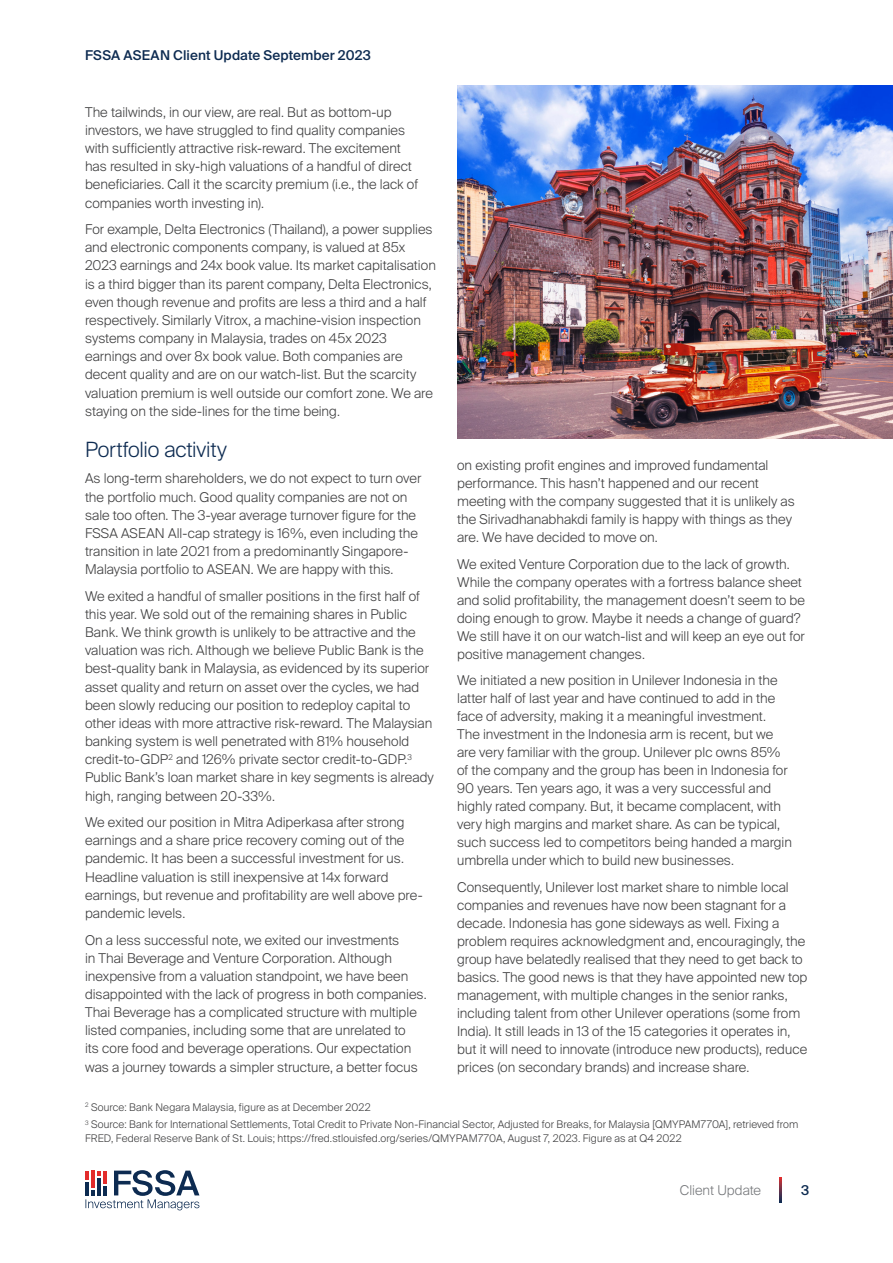
<style>
.page{position:relative;width:893px;height:1263px;background:#fff}
.page>*{position:absolute;margin:0;border:0;box-sizing:border-box;transform-origin:0 0}
.Heading{font:300 21px "Suisse Intl";letter-spacing:-.01em;color:#0d2b51}
.Body{font:300 13.5px/18.1px "Suisse Intl";letter-spacing:.005em;color:#3e3e3f}
.t1{font:500 13.5px "Suisse Intl";letter-spacing:.01em;color:#0d2b51}
.t2{font:300 13.5px "Suisse Intl";color:#76787b}
.t3{font:300 10.5px/13.5px "Suisse Intl";letter-spacing:.01em;color:#3e3e3f}
</style>
<div class="page">
<svg style="left:85px;top:1170px;width:114px;height:40px"></svg>
<svg style="left:779px;top:1177px;width:2px;height:25px"></svg>
<img style="left:457px;top:85px;width:436px;height:353px">
<p class="t1" style="left:85px;top:47px;width:287px">FSSA ASEAN Client Update September 2023</p>
<p class="Body" style="left:85px;top:103px;width:334px">The tailwinds, in our view, are real. But as bottom-up investors, we have struggled to find quality companies with sufficiently attractive risk-reward. The excitement has resulted in sky-high valuations of a handful of direct beneficiaries. Call it the scarcity premium (i.e., the lack of companies worth investing in).</p>
<p class="Body" style="left:85px;top:220px;width:352px">For example, Delta Electronics (Thailand), a power supplies and electronic components company, is valued at 85x 2023 earnings and 24x book value. Its market capitalisation is a third bigger than its parent company, Delta Electronics, even though revenue and profits are less a third and a half respectively. Similarly Vitrox, a machine-vision inspection systems company in Malaysia, trades on 45x 2023 earnings and over 8x book value. Both companies are decent quality and are on our watch-list. But the scarcity valuation premium is well outside our comfort zone. We are staying on the side-lines for the time being.</p>
<p class="Heading" style="left:85px;top:437px;width:143px">Portfolio activity</p>
<p class="Body" style="left:85px;top:470px;width:338px">As long-term shareholders, we do not expect to turn over the portfolio much. Good quality companies are not on sale too often. The 3-year average turnover figure for the FSSA ASEAN All-cap strategy is 16%, even including the transition in late 2021 from a predominantly Singapore-Malaysia portfolio to ASEAN. We are happy with this.</p>
<p class="Body" style="left:85px;top:587px;width:350px">We exited a handful of smaller positions in the first half of this year. We sold out of the remaining shares in Public Bank. We think growth is unlikely to be attractive and the valuation was rich. Although we believe Public Bank is the best-quality bank in Malaysia, as evidenced by its superior asset quality and return on asset over the cycles, we had been slowly reducing our position to redeploy capital to other ideas with more attractive risk-reward. The Malaysian banking system is well penetrated with 81% household credit-to-GDP<sup>2</sup> and 126% private sector credit-to-GDP.<sup>3<br></sup>Public Bank’s loan market share in key segments is already high, ranging between 20-33%.</p>
<p class="Body" style="left:85px;top:813px;width:339px">We exited our position in Mitra Adiperkasa after strong earnings and a share price recovery coming out of the pandemic. It has been a successful investment for us.<br>Headline valuation is still inexpensive at 14x forward earnings, but revenue and profitability are well above pre&shy;pandemic levels.</p>
<p class="Body" style="left:85px;top:931px;width:343px">On a less successful note, we exited our investments<br>in Thai Beverage and Venture Corporation. Although inexpensive from a valuation standpoint, we have been disappointed with the lack of progress in both companies.<br>Thai Beverage has a complicated structure with multiple listed companies, including some that are unrelated to<br>its core food and beverage operations. Our expectation was a journey towards a simpler structure, a better focus</p>
<p class="Body" style="left:457px;top:456px;width:339px">on existing profit engines and improved fundamental performance. This hasn’t happened and our recent meeting with the company suggested that it is unlikely as the Sirivadhanabhakdi family is happy with things as they are. We have decided to move on.</p>
<p class="Body" style="left:457px;top:555px;width:349px">We exited Venture Corporation due to the lack of growth.<br>While the company operates with a fortress balance sheet and solid profitability, the management doesn’t seem to be doing enough to grow. Maybe it needs a change of guard?<br>We still have it on our watch-list and will keep an eye out for positive management changes.</p>
<p class="Body" style="left:457px;top:671px;width:336px">We initiated a new position in Unilever Indonesia in the latter half of last year and have continued to add in the face of adversity, making it a meaningful investment.<br>The investment in the Indonesia arm is recent, but we are very familiar with the group. Unilever plc owns 85% of the company and the group has been in Indonesia for 90 years. Ten years ago, it was a very successful and highly rated company. But, it became complacent, with very high margins and market share. As can be typical, such success led to competitors being handed a margin umbrella under which to build new businesses.</p>
<p class="Body" style="left:457px;top:878px;width:352px">Consequently, Unilever lost market share to nimble local companies and revenues have now been stagnant for a decade. Indonesia has gone sideways as well. Fixing a problem requires acknowledgment and, encouragingly, the group have belatedly realised that they need to get back to basics. The good news is that they have appointed new top management, with multiple changes in the senior ranks, including talent from other Unilever operations (some from India). It still leads in 13 of the 15 categories it operates in, but it will need to innovate (introduce new products), reduce prices (on secondary brands) and increase share.</p>
<p class="t3" style="left:85px;top:1100px;width:287px"><sup>2</sup> Source: Bank Negara Malaysia, figure as at December 2022</p>
<p class="t3" style="left:85px;top:1118px;width:715px"><sup>3</sup> Source: Bank for International Settlements, Total Credit to Private Non-Financial Sector, Adjusted for Breaks, for Malaysia [QMYPAM770A], retrieved from<br>FRED, Federal Reserve Bank of St. Louis; https://fred.stlouisfed.org/series/QMYPAM770A, August 7, 2023. Figure as at Q4 2022</p>
<p class="t2" style="left:680px;top:1182px;width:83px">Client Update</p>
<p class="t1" style="left:801px;top:1182px;width:10px">3</p>
</div>
